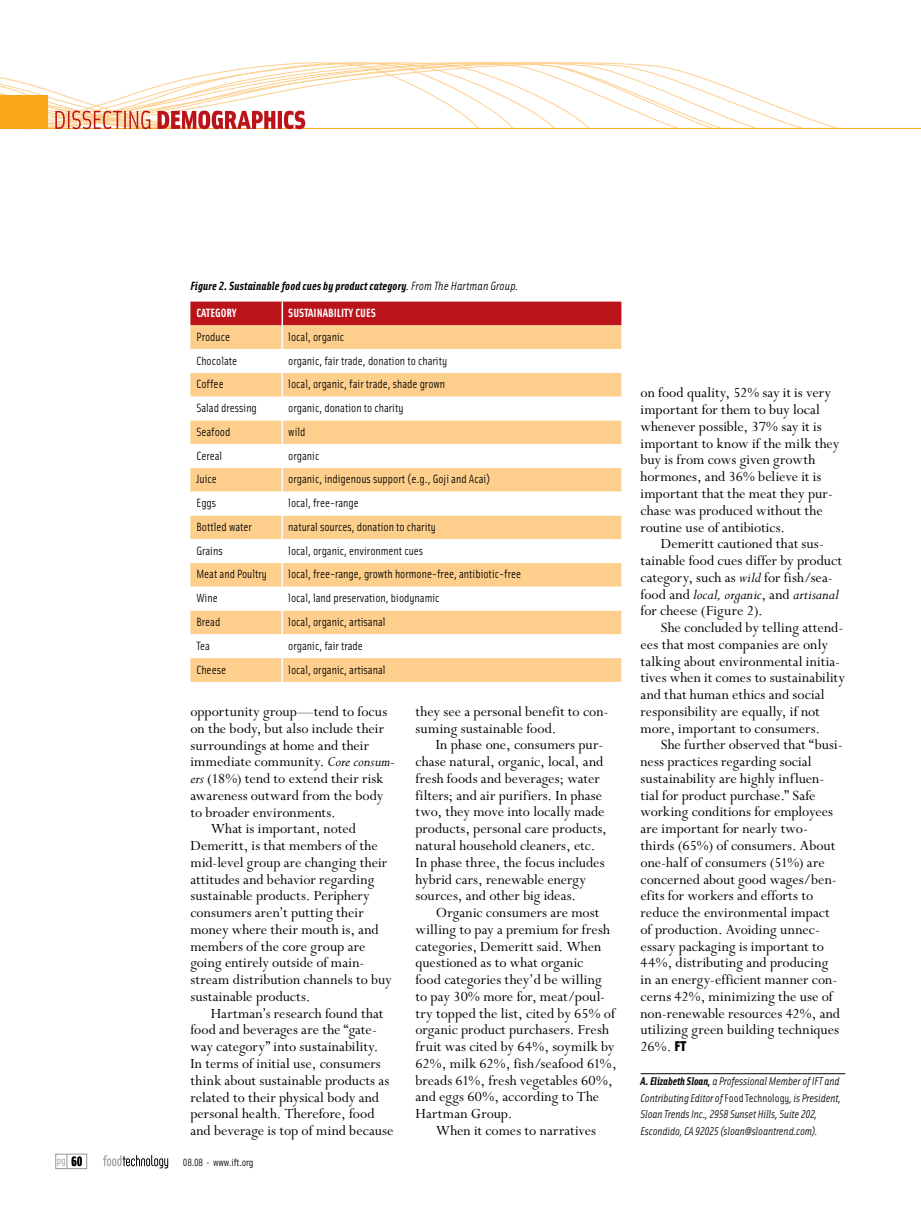
<style>
.page{position:relative;width:921px;height:1218px;background:#fff}
.page>*{position:absolute;margin:0;border:0;box-sizing:border-box;transform-origin:0 0}
.t1{font:15.75px/16.8px "Perpetua Std";letter-spacing:.005em;color:#000}
.t2{font:12px "Solex Regular Lining";color:#000}
.t3{font:italic 12px "Solex Bold Lining";letter-spacing:.01em;color:#000}
.t4{font:12px "Solex Bold Lining";color:#fff}
.t5{font:italic 11.25px/16.8px "Solex Regular Lining";letter-spacing:-.005em;color:#000}
.t6{font:10.5px "Solex Regular Lining";letter-spacing:-.02em;color:#000}
.t7{font:10.5px "Solex Regular Lining";color:#939598}
.s1{font-family:"Solex Regular Lining"}
.s2{font-style:italic}
.s3{font-family:"Solex Bold Lining";font-size:13.5px;color:#000}
.s4{color:#939598}
.s5{font-family:"Solex Black Lining";font-size:14.25px}
.s6{font-family:"Solex Bold Lining"}
.s7{font-style:normal}
</style>
<div class="page">
<hr style="left:640px;top:1073px;width:205px;height:1px;background:#000">
<svg style="left:756px;top:97px;width:81px;height:31px"></svg>
<svg style="left:590px;top:62px;width:166px;height:66px"></svg>
<hr style="left:0;top:128px;width:921px;height:1px;background:#faa61a">
<svg style="left:0;top:62px;width:590px;height:68px"></svg>
<div style="left:0;top:96px;width:48px;height:33px;background:#faa61a"></div>
<div style="left:190px;top:302px;width:431px;height:23px;background:#ba131a"></div>
<div style="left:190px;top:325px;width:431px;height:357px;background:#fecf8c"></div>
<svg style="left:190px;top:349px;width:431px;height:309px"></svg>
<hr style="left:281px;top:302px;width:2px;height:23px;background:#fff">
<hr style="left:281px;top:325px;width:2px;height:24px;background:#fff">
<hr style="left:281px;top:349px;width:2px;height:24px;background:#fff">
<hr style="left:281px;top:373px;width:2px;height:24px;background:#fff">
<hr style="left:281px;top:397px;width:2px;height:23px;background:#fff">
<hr style="left:281px;top:420px;width:2px;height:24px;background:#fff">
<hr style="left:281px;top:444px;width:2px;height:24px;background:#fff">
<hr style="left:281px;top:468px;width:2px;height:24px;background:#fff">
<hr style="left:281px;top:492px;width:2px;height:23px;background:#fff">
<hr style="left:281px;top:515px;width:2px;height:24px;background:#fff">
<hr style="left:281px;top:539px;width:2px;height:24px;background:#fff">
<hr style="left:281px;top:563px;width:2px;height:24px;background:#fff">
<hr style="left:281px;top:587px;width:2px;height:23px;background:#fff">
<hr style="left:281px;top:610px;width:2px;height:24px;background:#fff">
<hr style="left:281px;top:634px;width:2px;height:24px;background:#fff">
<hr style="left:281px;top:658px;width:2px;height:24px;background:#fff">
<svg style="left:67px;top:1155px;width:1px;height:12px"></svg>
<div style="left:55px;top:1153px;width:32px;height:16px;border:1px solid #939598"></div>
<svg style="left:103px;top:1155px;width:65px;height:13px"></svg>
<p class="t3" style="left:191px;top:278px;width:329px">Figure 2. Sustainable food cues by product category<span class="s1">. From The Hartman Group.</span></p>
<p class="t4" style="left:196px;top:305px;width:42px">CATEGORY</p>
<p class="t4" style="left:288px;top:305px;width:89px">SUSTAINABILITY CUES</p>
<p class="t2" style="left:196px;top:329px;width:35px">Produce</p>
<p class="t2" style="left:288px;top:329px;width:57px">local, organic</p>
<p class="t2" style="left:196px;top:353px;width:42px">Chocolate</p>
<p class="t2" style="left:288px;top:353px;width:160px">organic, fair trade, donation to charity</p>
<p class="t2" style="left:196px;top:376px;width:29px">Coffee</p>
<p class="t2" style="left:288px;top:376px;width:158px">local, organic, fair trade, shade grown</p>
<p class="t2" style="left:196px;top:400px;width:62px">Salad dressing</p>
<p class="t2" style="left:288px;top:400px;width:117px">organic, donation to charity</p>
<p class="t2" style="left:196px;top:424px;width:35px">Seafood</p>
<p class="t2" style="left:288px;top:424px;width:19px">wild</p>
<p class="t2" style="left:196px;top:448px;width:27px">Cereal</p>
<p class="t2" style="left:288px;top:448px;width:33px">organic</p>
<p class="t2" style="left:196px;top:471px;width:22px">Juice</p>
<p class="t2" style="left:288px;top:471px;width:204px">organic, indigenous support (e.g., Goji and Acai)</p>
<p class="t2" style="left:196px;top:495px;width:21px">Eggs</p>
<p class="t2" style="left:288px;top:495px;width:72px">local, free-range</p>
<p class="t2" style="left:196px;top:519px;width:57px">Bottled water</p>
<p class="t2" style="left:288px;top:519px;width:149px">natural sources, donation to charity</p>
<p class="t2" style="left:196px;top:543px;width:28px">Grains</p>
<p class="t2" style="left:288px;top:543px;width:136px">local, organic, environment cues</p>
<p class="t2" style="left:196px;top:566px;width:72px">Meat and Poultry</p>
<p class="t2" style="left:288px;top:566px;width:234px">local, free-range, growth hormone-free, antibiotic-free</p>
<p class="t2" style="left:196px;top:590px;width:23px">Wine</p>
<p class="t2" style="left:288px;top:590px;width:153px">local, land preservation, biodynamic</p>
<p class="t2" style="left:196px;top:614px;width:25px">Bread</p>
<p class="t2" style="left:288px;top:614px;width:99px">local, organic, artisanal</p>
<p class="t2" style="left:196px;top:638px;width:15px">Tea</p>
<p class="t2" style="left:288px;top:638px;width:76px">organic, fair trade</p>
<p class="t2" style="left:196px;top:662px;width:31px">Cheese</p>
<p class="t2" style="left:288px;top:662px;width:99px">local, organic, artisanal</p>
<p class="t1" style="left:190px;top:703px;width:198px">opportunity group—tend to focus</p>
<p class="t1" style="left:190px;top:720px;width:195px">on the body, but also include their</p>
<p class="t1" style="left:190px;top:737px;width:180px">surroundings at home and their</p>
<p class="t1" style="left:190px;top:754px;width:206px">immediate community. <span class="s2">Core consum-</span></p>
<p class="t1" style="left:190px;top:770px;width:195px"><span class="s2">ers</span> (18%) tend to extend their risk</p>
<p class="t1" style="left:190px;top:787px;width:195px">awareness outward from the body</p>
<p class="t1" style="left:190px;top:804px;width:147px">to broader environments.</p>
<p class="t1" style="left:211px;top:821px;width:147px">What is important, noted</p>
<p class="t1" style="left:190px;top:838px;width:189px">Demeritt, is that members of the</p>
<p class="t1" style="left:190px;top:854px;width:198px">mid-level group are changing their</p>
<p class="t1" style="left:190px;top:871px;width:185px">attitudes and behavior regarding</p>
<p class="t1" style="left:190px;top:888px;width:181px">sustainable products. Periphery</p>
<p class="t1" style="left:190px;top:905px;width:175px">consumers aren’t putting their</p>
<p class="t1" style="left:190px;top:921px;width:190px">money where their mouth is, and</p>
<p class="t1" style="left:190px;top:938px;width:176px">members of the core group are</p>
<p class="t1" style="left:190px;top:955px;width:176px">going entirely outside of main-</p>
<p class="t1" style="left:190px;top:972px;width:203px">stream distribution channels to buy</p>
<p class="t1" style="left:190px;top:988px;width:122px">sustainable products.</p>
<p class="t1" style="left:211px;top:1005px;width:174px">Hartman’s research found that</p>
<p class="t1" style="left:190px;top:1022px;width:188px">food and beverages are the “gate-</p>
<p class="t1" style="left:190px;top:1039px;width:189px">way category” into sustainability.</p>
<p class="t1" style="left:190px;top:1055px;width:192px">In terms of initial use, consumers</p>
<p class="t1" style="left:190px;top:1072px;width:200px">think about sustainable products as</p>
<p class="t1" style="left:190px;top:1089px;width:190px">related to their physical body and</p>
<p class="t1" style="left:190px;top:1106px;width:186px">personal health. Therefore, food</p>
<p class="t1" style="left:190px;top:1122px;width:205px">and beverage is top of mind because</p>
<p class="t7" style="left:57px;top:1153px;width:27px">pg <span class="s3">60</span></p>
<p class="t6" style="left:183px;top:1155px;width:72px">08.08 <span class="s4">•</span> www.ift.org</p>
<p class="t1" style="left:415px;top:703px;width:194px">they see a personal benefit to con&shy;suming sustainable food.</p>
<p class="t1" style="left:415px;top:737px;width:193px;text-indent:20px">In phase one, consumers pur&shy;chase natural, organic, local, and fresh foods and beverages; water filters; and air purifiers. In phase two, they move into locally made products, personal care products, natural household cleaners, etc.<br>In phase three, the focus includes hybrid cars, renewable energy sources, and other big ideas.</p>
<p class="t1" style="left:415px;top:904px;width:203px;text-indent:20px">Organic consumers are most willing to pay a premium for fresh categories, Demeritt said. When questioned as to what organic<br>food categories they’d be willing to pay 30% more for, meat/poul&shy;try topped the list, cited by 65% of organic product purchasers. Fresh fruit was cited by 64%, soymilk by<br>62%, milk 62%, fish/seafood 61%, breads 61%, fresh vegetables 60%, and eggs 60%, according to The<br>Hartman Group.</p>
<p class="t1" style="left:436px;top:1122px;width:162px">When it comes to narratives</p>
<p class="t1" style="left:640px;top:385px;width:200px">on food quality, 52% say it is very important for them to buy local whenever possible, 37% say it is important to know if the milk they buy is from cows given growth hormones, and 36% believe it is important that the meat they pur&shy;chase was produced without the routine use of antibiotics.</p>
<p class="t1" style="left:640px;top:536px;width:203px;text-indent:20px">Demeritt cautioned that sus&shy;tainable food cues differ by product category, such as <span class="s2">wild</span> for fish/sea&shy;food and <span class="s2">local, organic</span>, and <span class="s2">artisanal </span>for cheese (Figure 2).</p>
<p class="t1" style="left:640px;top:620px;width:206px;text-indent:20px">She concluded by telling attend&shy;ees that most companies are only talking about environmental initia&shy;tives when it comes to sustainability and that human ethics and social responsibility are equally, if not more, important to consumers.</p>
<p class="t1" style="left:640px;top:737px;width:203px;text-indent:20px">She further observed that “busi&shy;ness practices regarding social sustainability are highly influen&shy;tial for product purchase.” Safe working conditions for employees are important for nearly two&shy;thirds (65%) of consumers. About one-half of consumers (51%) are concerned about good wages/ben&shy;efits for workers and efforts to reduce the environmental impact of production. Avoiding unnec&shy;essary packaging is important to<br>44%, distributing and producing in an energy-efficient manner con&shy;cerns 42%, minimizing the use of non-renewable resources 42%, and utilizing green building techniques<br>26%. <span class="s5">FT</span></p>
<p class="t5" style="left:640px;top:1072px;width:202px"><span class="s6">A. Elizabeth Sloan,</span> a Professional Member of IFT and Contributing Editor of <span class="s7">Food Technology</span>, is President, Sloan Trends Inc., 2958 Sunset Hills, Suite 202, Escondido, CA 92025 (sloan@sloantrend.com).</p>
</div>
